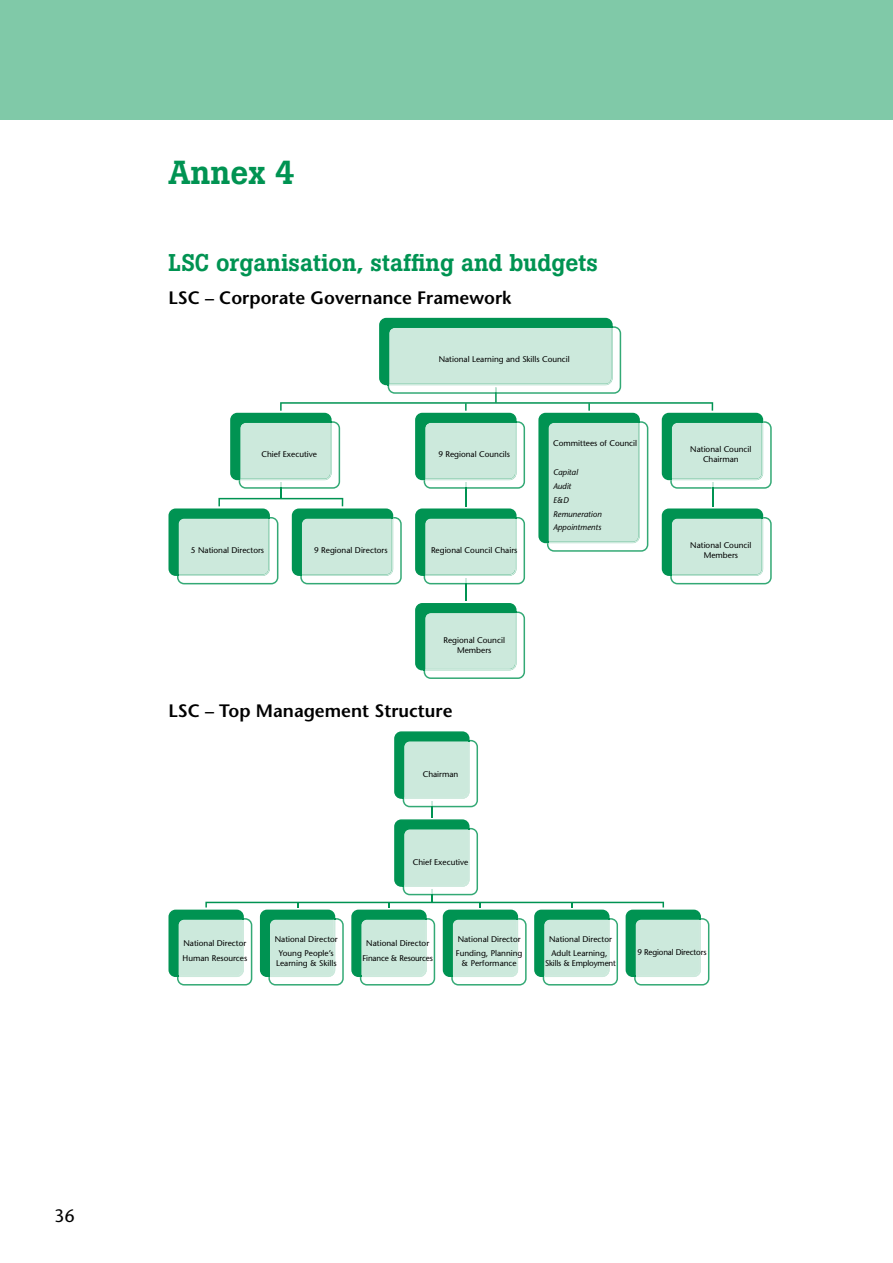
<style>
.page{position:relative;width:893px;height:1263px;background:#fff}
.page>*{position:absolute;margin:0;border:0;box-sizing:border-box;transform-origin:0 0}
.t1{font:500 33px "Boton BQ";color:#009352}
.t2{font:500 24px "Boton BQ";color:#009352}
.t3{font:600 18px "Stone Sans";color:#000}
.t4{font:18px "Stone Sans";color:#000}
.t5{font:8.25px/14.4px "Stone Sans";color:#000;text-align:center}
.t6{font:italic 8.25px/14px "Stone Sans";color:#000}
.t7{font:8.25px "Stone Sans";letter-spacing:-.02em;color:#000}
</style>
<div class="page">
<div style="left:0;top:0;width:893px;height:119px;background:#80c9a8"></div>
<hr style="left:465px;top:578px;width:2px;height:23px;background:#009352">
<svg style="left:415px;top:603px;width:110px;height:76px;background:#a8dac4"></svg>
<svg style="left:168px;top:318px;width:604px;height:266px"></svg>
<svg style="left:168px;top:731px;width:541px;height:254px"></svg>
<h1 class="t1" style="left:168px;top:153px;width:128px">Annex 4</h1>
<h2 class="t2" style="left:168px;top:248px;width:431px">LSC organisation, staffing and budgets</h2>
<h3 class="t3" style="left:168px;top:287px;width:344px">LSC – Corporate Governance Framework</h3>
<p class="t5" style="left:261px;top:447px;width:57px">Chief Executive</p>
<p class="t5" style="left:191px;top:543px;width:75px">5 National Directors</p>
<p class="t5" style="left:314px;top:543px;width:75px">9 Regional Directors</p>
<p class="t5" style="left:439px;top:352px;width:133px">National Learning and Skills Council</p>
<p class="t5" style="left:438px;top:447px;width:73px">9 Regional Councils</p>
<p class="t5" style="left:431px;top:543px;width:88px">Regional Council Chairs</p>
<p class="t5" style="left:443px;top:635px;width:63px;line-height:9.9px">Regional Council<br>Members</p>
<p class="t5" style="left:553px;top:436px;width:86px">Committees of Council</p>
<p class="t6" style="left:553px;top:465px;width:50px">Capital<br>Audit<br>E&amp;D<br>Remuneration<br>Appointments</p>
<h3 class="t3" style="left:168px;top:699px;width:286px">LSC – Top Management Structure</h3>
<p class="t5" style="left:423px;top:766px;width:37px">Chairman</p>
<p class="t5" style="left:413px;top:854px;width:57px">Chief Executive</p>
<p class="t5" style="left:690px;top:444px;width:63px;line-height:9.9px">National Council<br>Chairman</p>
<p class="t5" style="left:690px;top:540px;width:63px;line-height:9.9px">National Council<br>Members</p>
<p class="t5" style="left:183px;top:936px;width:66px;text-align:left">National Director<br>Human Resources</p>
<p class="t5" style="left:275px;top:931px;width:64px">National Director<br>Young People’s</p>
<p class="t5" style="left:276px;top:956px;width:62px">Learning &amp; Skills</p>
<p class="t5" style="left:363px;top:936px;width:72px">National Director<br>Finance &amp; Resources</p>
<p class="t5" style="left:456px;top:931px;width:68px;text-align:left">National Director<br>Funding, Planning</p>
<p class="t5" style="left:462px;top:956px;width:57px">&amp; Performance</p>
<p class="t5" style="left:549px;top:931px;width:64px;text-align:left">National Director<br>Adult Learning,</p>
<p class="t7" style="left:545px;top:958px;width:72px">Skills &amp; Employment</p>
<p class="t7" style="left:638px;top:947px;width:70px">9 Regional Directors</p>
<h3 class="t4" style="left:54px;top:1205px;width:22px">36</h3>
</div>
